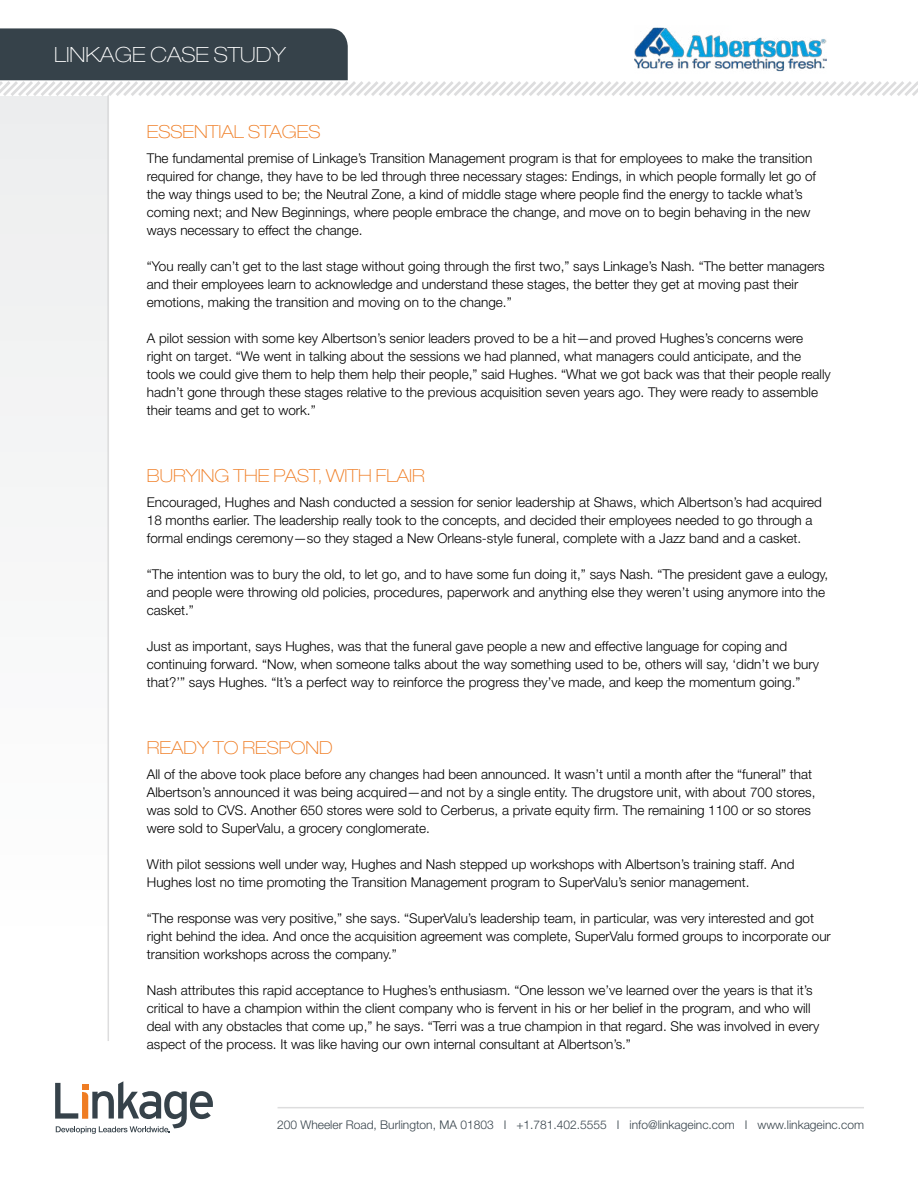
<style>
.page{position:relative;width:918px;height:1188px;background:#fff}
.page>*{position:absolute;margin:0;border:0;box-sizing:border-box;transform-origin:0 0}
.t1{font:100 expanded 21px "Helvetica Neue LT Std";color:#fff}
.t2{font:100 expanded 18px "Helvetica Neue LT Std";color:#ef7c22}
.t3{font:300 13.5px/18px "Helvetica Neue LT Std";color:#000}
.t4{font:300 12px "Helvetica Neue LT Std";color:#36424a}
</style>
<div class="page">
<svg style="left:55px;top:1081px;width:158px;height:53px"></svg>
<hr style="left:108px;top:95px;width:1px;height:946px;background:#ddddde">
<svg style="left:0;top:28px;width:918px;height:68px"></svg>
<hr style="left:278px;top:1107px;width:586px;height:1px;background:#ddddde">
<div style="left:0;top:96px;width:108px;height:956px;background:#f7f7f7"></div>
<img style="left:635px;top:27px;width:191px;height:47px">
<h1 class="t1" style="left:54px;top:42px;width:233px">LINKAGE CASE STUDY</h1>
<h2 class="t2" style="left:147px;top:121px;width:175px">ESSENTIAL STAGES</h2>
<p class="t3" style="left:147px;top:148px;width:671px">The fundamental premise of Linkage’s Transition Management program is that for employees to make the transition required for change, they have to be led through three necessary stages: Endings, in which people formally let go of the way things used to be; the Neutral Zone, a kind of middle stage where people find the energy to tackle what’s coming next; and New Beginnings, where people embrace the change, and move on to begin behaving in the new ways necessary to effect the change.</p>
<p class="t3" style="left:147px;top:256px;width:679px">“You really can’t get to the last stage without going through the first two,” says Linkage’s Nash. “The better managers and their employees learn to acknowledge and understand these stages, the better they get at moving past their emotions, making the transition and moving on to the change.”</p>
<p class="t3" style="left:147px;top:328px;width:685px">A pilot session with some key Albertson’s senior leaders proved to be a hit—and proved Hughes’s concerns were right on target. “We went in talking about the sessions we had planned, what managers could anticipate, and the tools we could give them to help them help their people,” said Hughes. “What we got back was that their people really hadn’t gone through these stages relative to the previous acquisition seven years ago. They were ready to assemble their teams and get to work.”</p>
<h2 class="t2" style="left:147px;top:465px;width:279px">BURYING THE PAST, WITH FLAIR</h2>
<p class="t3" style="left:147px;top:493px;width:677px">Encouraged, Hughes and Nash conducted a session for senior leadership at Shaws, which Albertson’s had acquired<br>18 months earlier. The leadership really took to the concepts, and decided their employees needed to go through a formal endings ceremony—so they staged a New Orleans-style funeral, complete with a Jazz band and a casket.</p>
<p class="t3" style="left:147px;top:565px;width:683px">“The intention was to bury the old, to let go, and to have some fun doing it,” says Nash. “The president gave a eulogy, and people were throwing old policies, procedures, paperwork and anything else they weren’t using anymore into the casket.”</p>
<p class="t3" style="left:147px;top:637px;width:674px">Just as important, says Hughes, was that the funeral gave people a new and effective language for coping and continuing forward. “Now, when someone talks about the way something used to be, others will say, ‘didn’t we bury that?’” says Hughes. “It’s a perfect way to reinforce the progress they’ve made, and keep the momentum going.”</p>
<h2 class="t2" style="left:147px;top:737px;width:188px">READY TO RESPOND</h2>
<p class="t3" style="left:147px;top:765px;width:670px">All of the above took place before any changes had been announced. It wasn’t until a month after the “funeral” that Albertson’s announced it was being acquired—and not by a single entity. The drugstore unit, with about 700 stores, was sold to CVS. Another 650 stores were sold to Cerberus, a private equity firm. The remaining 1100 or so stores were sold to SuperValu, a grocery conglomerate.</p>
<p class="t3" style="left:147px;top:855px;width:649px">With pilot sessions well under way, Hughes and Nash stepped up workshops with Albertson’s training staff. And<br>Hughes lost no time promoting the Transition Management program to SuperValu’s senior management.</p>
<p class="t3" style="left:147px;top:909px;width:685px">“The response was very positive,” she says. “SuperValu’s leadership team, in particular, was very interested and got right behind the idea. And once the acquisition agreement was complete, SuperValu formed groups to incorporate our transition workshops across the company.”</p>
<p class="t3" style="left:147px;top:981px;width:674px">Nash attributes this rapid acceptance to Hughes’s enthusiasm. “One lesson we’ve learned over the years is that it’s critical to have a champion within the client company who is fervent in his or her belief in the program, and who will deal with any obstacles that come up,” he says. “Terri was a true champion in that regard. She was involved in every aspect of the process. It was like having our own internal consultant at Albertson’s.”</p>
<p class="t4" style="left:277px;top:1117px;width:588px">200 Wheeler Road, Burlington, MA 01803 I +1.781.402.5555 I info@linkageinc.com I www.linkageinc.com</p>
</div>
